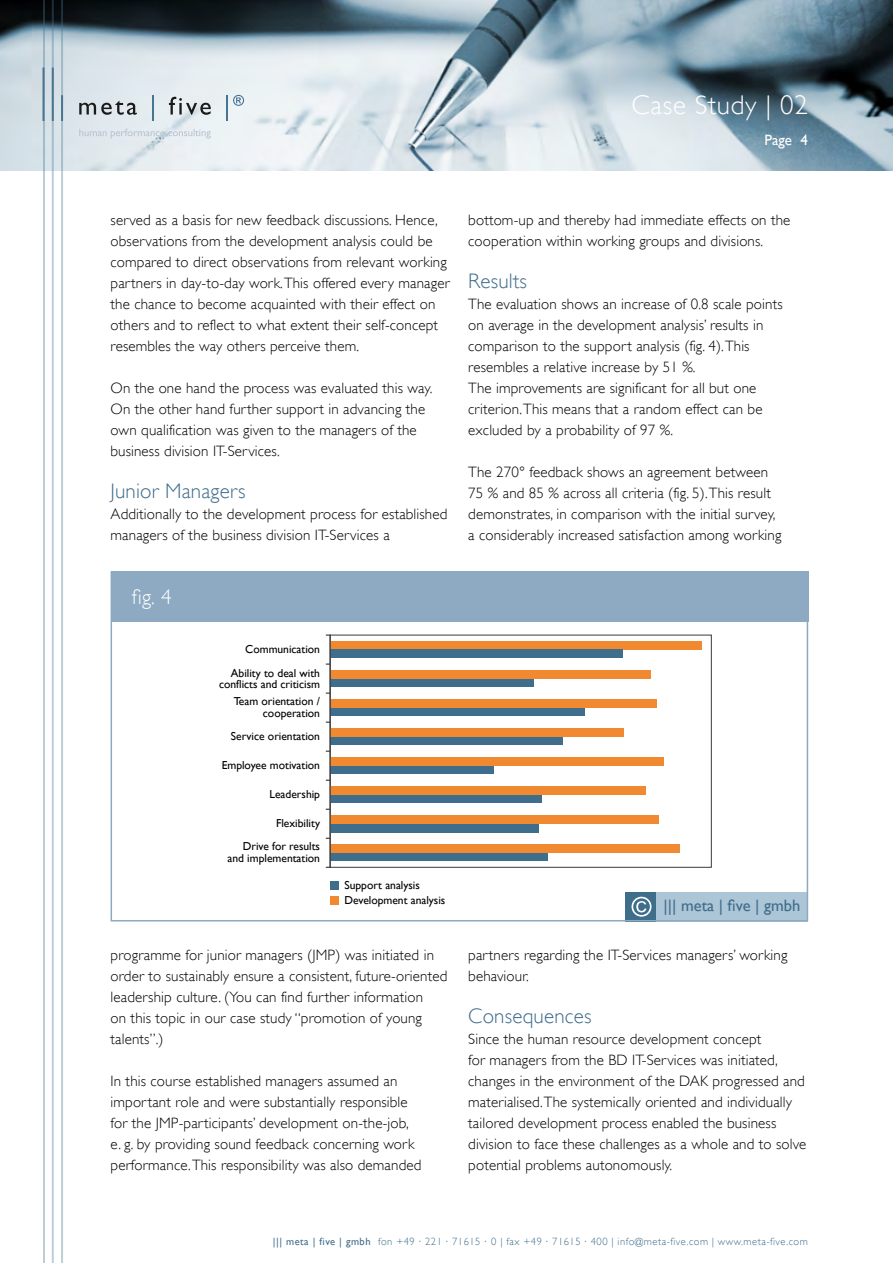
<style>
.page{position:relative;width:893px;height:1263px;background:#fff}
.page>*{position:absolute;margin:0;border:0;box-sizing:border-box;transform-origin:0 0}
.t1{font:300 27px "Gill Sans";letter-spacing:.025em;color:#fff}
.t2{font:300 21px "Gill Sans";letter-spacing:.01em;color:#406d8c}
.t3{font:300 21px "Gill Sans";color:#fff}
.t4{font:16.5px "Gill Sans";color:#406d8b}
.t5{font:300 15px/21px "Gill Sans";letter-spacing:.01em;color:#000}
.t6{font:15px "Gill Sans";color:#fff}
.t7{font:11.55px/23.2px "Gill Sans";color:#000;text-align:right}
.t8{font:300 10.5px "Gill Sans";letter-spacing:.05em;color:#406d8c}
.s1{font-weight:400}
</style>
<div class="page">
<img style="left:0;top:0;width:893px;height:170px">
<hr style="left:43px;top:0;width:1px;height:1263px;background:#467592">
<hr style="left:52px;top:0;width:2px;height:1263px;background:#467592">
<hr style="left:61px;top:0;width:2px;height:1263px;background:#467592">
<svg style="left:79px;top:101px;width:58px;height:14px"></svg>
<hr style="left:152px;top:95px;width:2px;height:26px;background:#467592">
<svg style="left:169px;top:96px;width:42px;height:19px"></svg>
<hr style="left:226px;top:95px;width:2px;height:26px;background:#467592">
<svg style="left:79px;top:129px;width:132px;height:10px"></svg>
<svg style="left:233px;top:95px;width:11px;height:11px"></svg>
<svg style="left:325px;top:634px;width:387px;height:278px"></svg>
<div style="left:330px;top:635px;width:381px;height:232px;background:#fff"></div>
<div style="left:330px;top:641px;width:371px;height:8px;background:#f18931"></div>
<div style="left:330px;top:649px;width:292px;height:9px;background:#3f6d8c"></div>
<div style="left:330px;top:679px;width:203px;height:8px;background:#3f6d8c"></div>
<div style="left:330px;top:707px;width:254px;height:9px;background:#3f6d8c"></div>
<div style="left:330px;top:737px;width:232px;height:8px;background:#3f6d8c"></div>
<div style="left:330px;top:766px;width:164px;height:8px;background:#3f6d8c"></div>
<div style="left:331px;top:795px;width:210px;height:8px;background:#3f6d8c"></div>
<div style="left:331px;top:824px;width:208px;height:8px;background:#3f6d8c"></div>
<div style="left:331px;top:853px;width:217px;height:8px;background:#3f6d8c"></div>
<div style="left:331px;top:670px;width:319px;height:9px;background:#f18931"></div>
<div style="left:331px;top:699px;width:325px;height:8px;background:#f18931"></div>
<div style="left:330px;top:728px;width:294px;height:9px;background:#f18931"></div>
<div style="left:330px;top:786px;width:315px;height:9px;background:#f18931"></div>
<div style="left:331px;top:815px;width:328px;height:9px;background:#f18931"></div>
<div style="left:331px;top:844px;width:348px;height:9px;background:#f18931"></div>
<div style="left:331px;top:757px;width:333px;height:9px;background:#f18931"></div>
<div style="left:330px;top:882px;width:9px;height:8px;background:#3f6d8c"></div>
<div style="left:330px;top:897px;width:9px;height:8px;background:#f18931"></div>
<hr style="left:330px;top:635px;width:1px;height:232px;background:#3b3b3a">
<div style="left:632px;top:892px;width:175px;height:29px;background:#acc5d7"></div>
<div style="left:626px;top:892px;width:30px;height:29px;background:#3f6e8b"></div>
<svg style="left:631px;top:897px;width:20px;height:20px"></svg>
<div style="left:111px;top:571px;width:697px;height:51px;background:#8eaac2"></div>
<div style="left:111px;top:571px;width:697px;height:350px;border:2px solid #8eaac2"></div>
<h1 class="t1" style="left:632px;top:90px;width:178px">Case Study | 02</h1>
<p class="t6" style="left:764px;top:131px;width:45px">Page 4</p>
<p class="t5" style="left:111px;top:210px;width:341px">served as a basis for new feedback discussions. Hence, observations from the development analysis could be compared to direct observations from relevant working partners in day-to-day work. This offered every manager the chance to become acquainted with their effect on others and to reflect to what extent their self-concept resembles the way others perceive them.</p>
<p class="t5" style="left:111px;top:378px;width:323px">On the one hand the process was evaluated this way.<br>On the other hand further support in advancing the own qualification was given to the managers of the business division IT-Services.</p>
<h2 class="t2" style="left:111px;top:479px;width:136px">Junior Managers</h2>
<p class="t5" style="left:111px;top:504px;width:338px">Additionally to the development process for established managers of the business division IT-Services a</p>
<p class="t5" style="left:468px;top:210px;width:324px">bottom-up and thereby had immediate effects on the cooperation within working groups and divisions.</p>
<h2 class="t2" style="left:468px;top:269px;width:60px">Results</h2>
<p class="t5" style="left:468px;top:294px;width:316px">The evaluation shows an increase of 0.8 scale points on average in the development analysis’ results in comparison to the support analysis (fig. 4). This resembles a relative increase by 51 %.<br>The improvements are significant for all but one criterion. This means that a random effect can be excluded by a probability of 97 %.</p>
<p class="t5" style="left:468px;top:462px;width:315px">The 270° feedback shows an agreement between 75 % and 85 % across all criteria (fig. 5). This result demonstrates, in comparison with the initial survey, a considerably increased satisfaction among working</p>
<h2 class="t3" style="left:132px;top:585px;width:41px">fig. 4</h2>
<p class="t7" style="left:231px;top:638px;width:91px">Communication<br>Ability to deal with</p>
<p class="t7" style="left:219px;top:675px;width:103px;line-height:17.4px">conflicts and criticism<br>Team orientation /</p>
<p class="t7" style="left:231px;top:701px;width:91px">cooperation<br>Service orientation</p>
<p class="t7" style="left:222px;top:753px;width:100px">Employee motivation</p>
<p class="t7" style="left:269px;top:782px;width:52px">Leadership</p>
<p class="t7" style="left:276px;top:811px;width:46px">Flexibility</p>
<p class="t7" style="left:227px;top:840px;width:94px;line-height:11.6px">Drive for results and implementation</p>
<p class="t7" style="left:344px;top:878px;width:102px;line-height:15px;text-align:left">Support analysis<br>Development analysis</p>
<p class="t5" style="left:111px;top:945px;width:338px">programme for junior managers (JMP) was initiated in order to sustainably ensure a consistent, future-oriented leadership culture. (You can find further information<br>on this topic in our case study “promotion of young talents”.)</p>
<p class="t5" style="left:111px;top:1071px;width:312px">In this course established managers assumed an important role and were substantially responsible for the JMP-participants’ development on-the-job, e. g. by providing sound feedback concerning work performance. This responsibility was also demanded</p>
<p class="t4" style="left:664px;top:896px;width:138px">||| meta | five | gmbh</p>
<p class="t5" style="left:468px;top:945px;width:321px">partners regarding the IT-Services managers’ working behaviour.</p>
<h2 class="t2" style="left:468px;top:1004px;width:125px">Consequences</h2>
<p class="t5" style="left:468px;top:1029px;width:340px">Since the human resource development concept<br>for managers from the BD IT-Services was initiated, changes in the environment of the DAK progressed and materialised. The systemically oriented and individually tailored development process enabled the business division to face these challenges as a whole and to solve potential problems autonomously.</p>
<p class="t8" style="left:273px;top:1235px;width:537px"><span class="s1">||| meta | five | gmbh</span> fon +49 221 71615 0 | fax +49 71615 400 | info@meta-five.com | www.meta-five.com</p>
</div>
